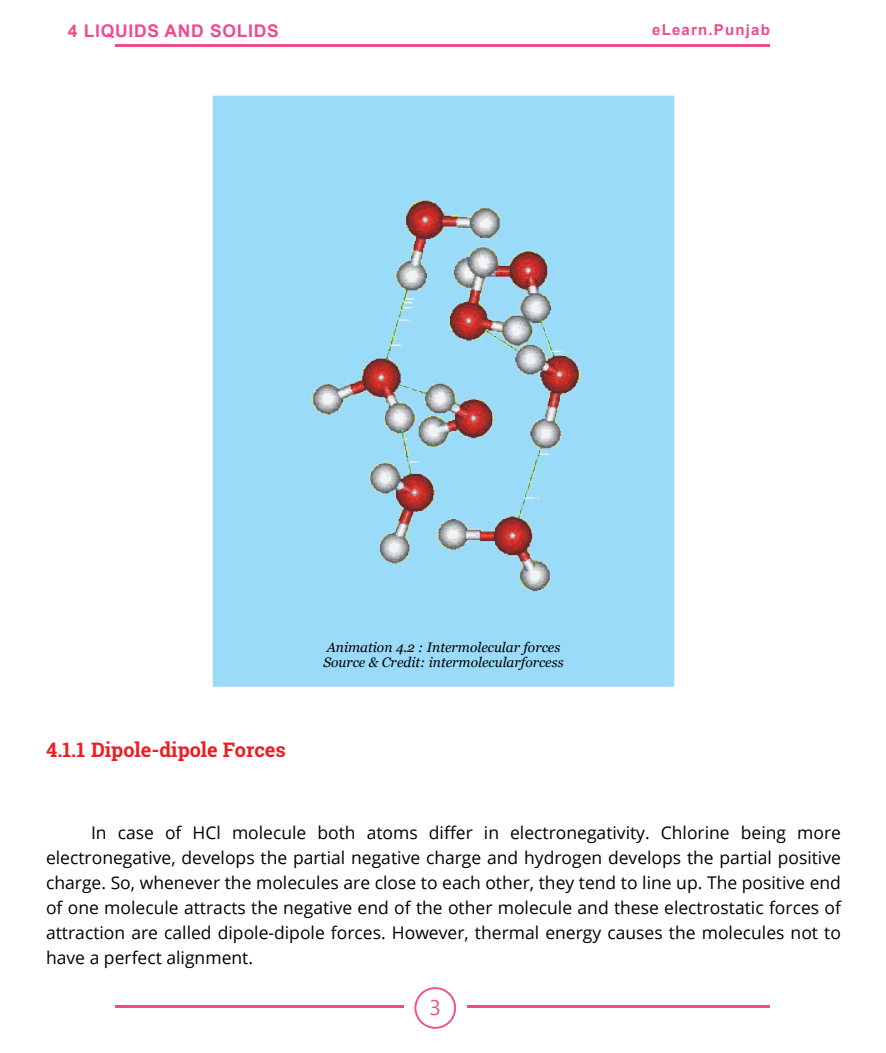
<style>
.page{position:relative;width:886px;height:1053px;background:#fff}
.page>*{position:absolute;margin:0;border:0;box-sizing:border-box;transform-origin:0 0}
.t1{font:21.25px "Segoe UI";color:#ef4a8e}
.t2{font:700 20px "Roboto Slab";color:#ed1d24}
.t3{font:17.5px/25px "Open Sans";color:#000;text-align:justify}
.t4{font:700 17.5px "Arial";letter-spacing:.04em;color:#ef4a8e}
.t5{font:700 15px "Arial";letter-spacing:.08em;color:#ef4a8e}
.t6{font:italic 13.75px/15px "Georgia";color:#000}
</style>
<div class="page">
<hr style="left:116px;top:1005px;width:288px;height:2px;background:#ef4a8e">
<hr style="left:467px;top:1005px;width:303px;height:2px;background:#ef4a8e">
<svg style="left:414px;top:987px;width:42px;height:41px"></svg>
<div style="left:416px;top:988px;width:38px;height:38px;background:#fff;border-radius:50%"></div>
<hr style="left:116px;top:45px;width:654px;height:2px;background:#ef4a8e">
<div style="left:213px;top:96px;width:461px;height:590px;background:#9adbf9"></div>
<img style="left:243px;top:115px;width:400px;height:498px">
<p class="t4" style="left:68px;top:19px;width:213px">4 LIQUIDS AND SOLIDS</p>
<p class="t5" style="left:652px;top:20px;width:119px">eLearn.Punjab</p>
<p class="t2" style="left:46px;top:735px;width:241px">4.1.1 Dipole-dipole Forces</p>
<p class="t6" style="left:323px;top:639px;width:242px">Animation 4.2 : Intermolecular forces<br>Source &amp; Credit: intermolecularforcess</p>
<p class="t3" style="left:46px;top:819px;width:796px;text-indent:45px">In case of HCl molecule both atoms differ in electronegativity. Chlorine being more electronegative, develops the partial negative charge and hydrogen develops the partial positive charge. So, whenever the molecules are close to each other, they tend to line up. The positive end of one molecule attracts the negative end of the other molecule and these electrostatic forces of attraction are called dipole-dipole forces. However, thermal energy causes the molecules not to have a perfect alignment.</p>
<p class="t1" style="left:429px;top:993px;width:13px">3</p>
</div>
